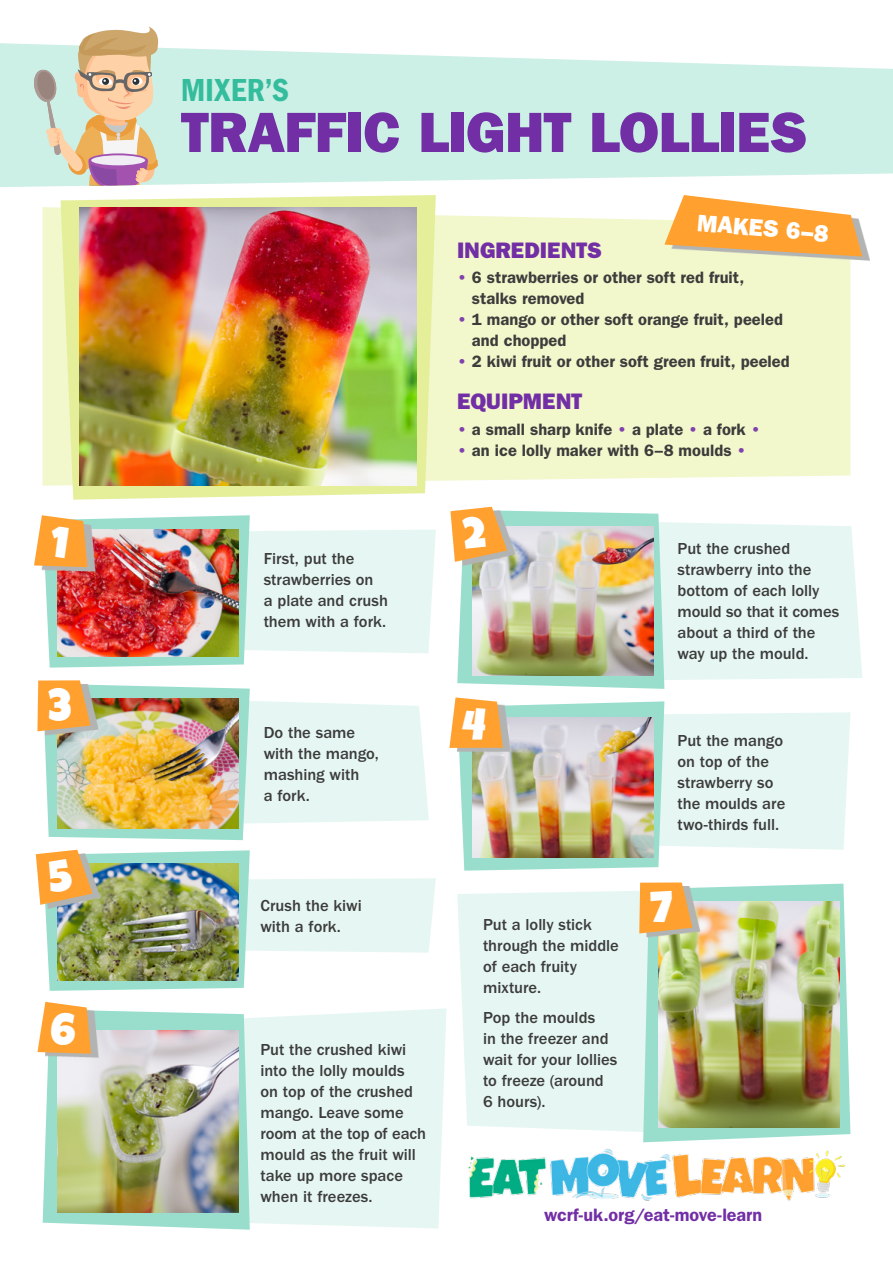
<style>
.page{position:relative;width:893px;height:1263px;background:#fff}
.page>*{position:absolute;margin:0;border:0;box-sizing:border-box;transform-origin:0 0}
.t1{font:57px "ITC Franklin Gothic Std Hvy";letter-spacing:-.01em;color:#722ea5}
.t2{font:33px "ITC Franklin Gothic Std Dm Cd";letter-spacing:.01em;color:#33bd9c}
.t3{font:24px "ITC Franklin Gothic Std Hvy";color:#fff}
.t4{font:22.5px "ITC Franklin Gothic Std Hvy";color:#722ea5}
.t5{font:600 18px "ITC Franklin Gothic Std";letter-spacing:-.005em;color:#722ea5}
.t6{font:500 16.5px/21px "ITC Franklin Gothic Std";color:#3c3c3b}
.t7{font:600 16.5px/21px "ITC Franklin Gothic Std";color:#3c3c3b}
.s1{color:#8043ae}
</style>
<div class="page">
<svg style="left:0;top:43px;width:893px;height:144px;fill:#ccefe6"></svg>
<div style="left:43px;top:207px;width:807px;height:279px;background:#f2f7cc"></div>
<svg style="left:61px;top:195px;width:375px;height:305px;background:#e9f1ad"></svg>
<img style="left:80px;top:207px;width:337px;height:279px">
<svg style="left:671px;top:231px;width:199px;height:30px"></svg>
<svg style="left:664px;top:195px;width:198px;height:62px"></svg>
<svg style="left:33px;top:27px;width:127px;height:160px;background:#d8c9b3"></svg>
<img style="left:468px;top:1148px;width:378px;height:53px">
<div style="left:250px;top:1008px;width:196px;height:220px;background:#e6f7f3"></div>
<div style="left:457px;top:891px;width:186px;height:241px;background:#e6f7f3"></div>
<svg style="left:643px;top:884px;width:207px;height:258px;background:#aee4d6"></svg>
<svg style="left:43px;top:1010px;width:207px;height:220px;background:#aee4d5"></svg>
<img style="left:658px;top:902px;width:181px;height:226px">
<img style="left:58px;top:1030px;width:181px;height:183px">
<svg style="left:647px;top:886px;width:54px;height:52px"></svg>
<svg style="left:45px;top:1010px;width:54px;height:48px"></svg>
<img style="left:34px;top:515px;width:402px;height:153px">
<img style="left:37px;top:680px;width:392px;height:160px">
<img style="left:36px;top:850px;width:400px;height:141px">
<img style="left:450px;top:507px;width:412px;height:182px">
<svg style="left:639px;top:882px;width:53px;height:51px;background:#f5a646"></svg>
<img style="left:449px;top:697px;width:401px;height:174px">
<svg style="left:37px;top:1002px;width:54px;height:52px;background:#fbad51"></svg>
<p class="t2" style="left:181px;top:71px;width:110px">MIXER’S</p>
<p class="t1" style="left:181px;top:99px;width:628px">TRAFFIC LIGHT LOLLIES</p>
<p class="t3" style="left:698px;top:208px;width:133px;rotate:5deg">MAKES 6–8</p>
<p class="t4" style="left:457px;top:237px;width:147px">INGREDIENTS</p>
<p class="t7" style="left:472px;top:267px;width:274px;text-indent:-15px"><span class="s1">•</span> 6 strawberries or other soft red fruit, stalks removed</p>
<p class="t7" style="left:472px;top:309px;width:313px;text-indent:-15px"><span class="s1">•</span> 1 mango or other soft orange fruit, peeled and chopped</p>
<p class="t7" style="left:457px;top:351px;width:334px"><span class="s1">•</span> 2 kiwi fruit or other soft green fruit, peeled</p>
<p class="t4" style="left:457px;top:388px;width:127px">EQUIPMENT</p>
<p class="t7" style="left:457px;top:419px;width:305px"><span class="s1">•</span> a small sharp knife <span class="s1">•</span> a plate <span class="s1">•</span> a fork <span class="s1">•</span></p>
<p class="t7" style="left:457px;top:440px;width:291px"><span class="s1">•</span> an ice lolly maker with 6–8 moulds <span class="s1">•</span></p>
<p class="t6" style="left:264px;top:549px;width:126px">First, put the strawberries on<br>a plate and crush them with a fork.</p>
<p class="t6" style="left:264px;top:722px;width:117px">Do the same with the mango, mashing with<br>a fork.</p>
<p class="t6" style="left:260px;top:896px;width:103px">Crush the kiwi with a fork.</p>
<p class="t6" style="left:260px;top:1039px;width:167px">Put the crushed kiwi into the lolly moulds on top of the crushed mango. Leave some room at the top of each mould as the fruit will take up more space when it freezes.</p>
<p class="t6" style="left:677px;top:538px;width:163px">Put the crushed strawberry into the bottom of each lolly mould so that it comes about a third of the way up the mould.</p>
<p class="t6" style="left:483px;top:914px;width:137px">Put a lolly stick through the middle of each fruity mixture.</p>
<p class="t6" style="left:483px;top:1007px;width:136px">Pop the moulds<br>in the freezer and wait for your lollies to freeze (around<br>6 hours).</p>
<p class="t6" style="left:677px;top:730px;width:109px">Put the mango on top of the strawberry so the moulds are two-thirds full.</p>
<p class="t5" style="left:544px;top:1204px;width:219px">wcrf-uk.org/eat-move-learn</p>
</div>
